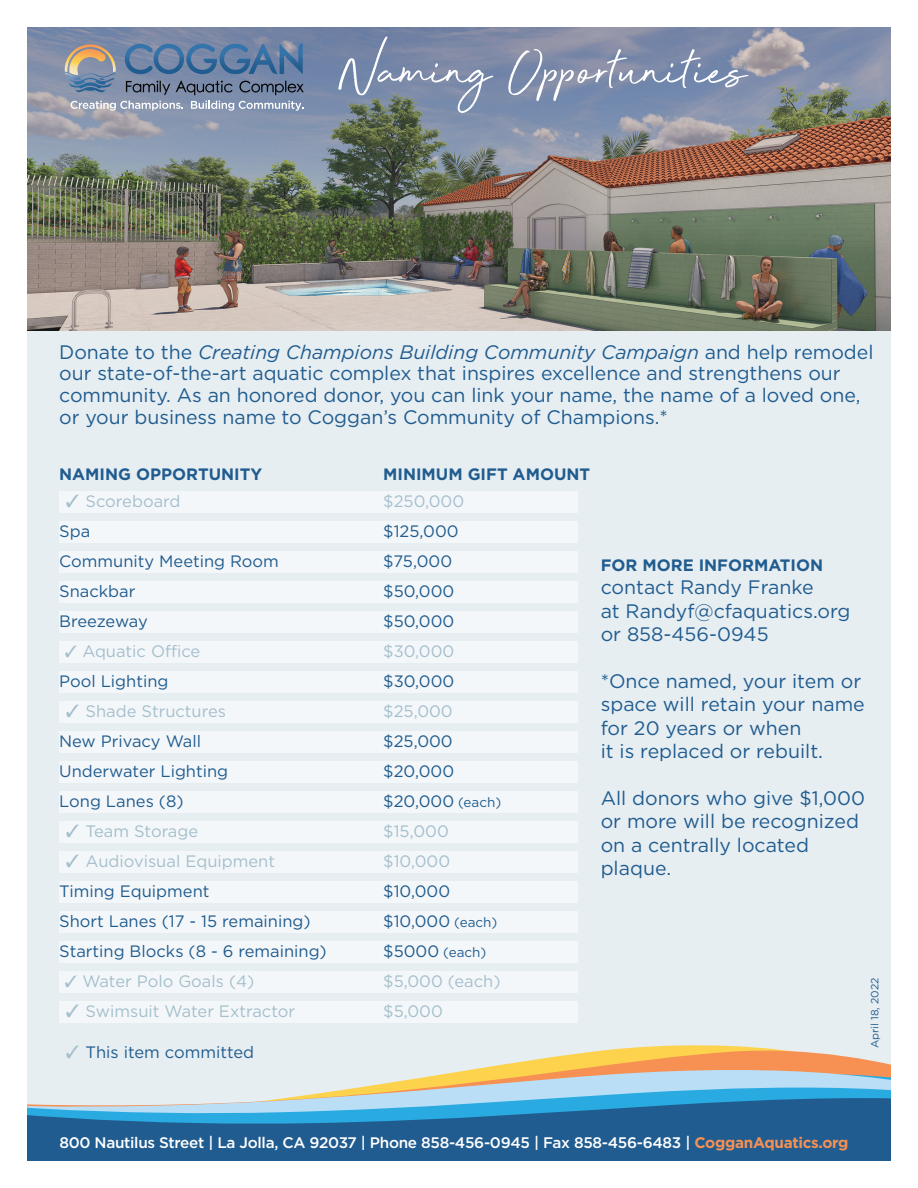
<style>
.page{position:relative;width:918px;height:1188px;background:#fff}
.page>*{position:absolute;margin:0;border:0;box-sizing:border-box;transform-origin:0 0}
.t1{font:66px "Beyond Infinity";color:#fff}
.t2{font:19.5px/23.4px "Gotham";color:#205c8f}
.t3{font:16.5px "Gotham";color:#205c8f}
.t4{font:16.5px "Gotham";color:#a4bfcd}
.t5{font:700 16.5px "Gotham";color:#205c8f}
.t6{font:500 15.3px "Gotham";letter-spacing:-.02em;color:#fff}
.t7{font:13.5px "Gotham";color:#205c8f}
.t8{font:10.5px "Gotham";color:#205c8f}
.s1{font-style:italic}
.s2{font-size:13.5px}
.s3{font-size:16.5px}
.s4{font-weight:700;color:#f69053}
</style>
<div class="page">
<img style="left:27px;top:27px;width:864px;height:305px">
<svg style="left:71px;top:101px;width:112px;height:10px"></svg>
<svg style="left:191px;top:101px;width:112px;height:10px"></svg>
<svg style="left:125px;top:44px;width:178px;height:30px"></svg>
<svg style="left:126px;top:81px;width:44px;height:14px"></svg>
<svg style="left:176px;top:81px;width:57px;height:14px"></svg>
<svg style="left:239px;top:81px;width:65px;height:14px"></svg>
<svg style="left:65px;top:44px;width:51px;height:48px"></svg>
<div style="left:27px;top:332px;width:864px;height:829px;background:#e7eef2"></div>
<svg style="left:476px;top:1047px;width:415px;height:22px"></svg>
<svg style="left:420px;top:1069px;width:471px;height:9px"></svg>
<svg style="left:27px;top:1079px;width:864px;height:82px;fill:#205c8f"></svg>
<div style="left:60px;top:491px;width:518px;height:22px;background:#f4f7f9"></div>
<div style="left:60px;top:521px;width:518px;height:22px;background:#f4f7f9"></div>
<div style="left:60px;top:551px;width:518px;height:22px;background:#f4f7f9"></div>
<div style="left:60px;top:581px;width:518px;height:22px;background:#f4f7f9"></div>
<div style="left:60px;top:611px;width:518px;height:22px;background:#f4f7f9"></div>
<div style="left:60px;top:641px;width:518px;height:22px;background:#f4f7f9"></div>
<div style="left:60px;top:671px;width:518px;height:22px;background:#f4f7f9"></div>
<div style="left:60px;top:701px;width:518px;height:22px;background:#f4f7f9"></div>
<div style="left:60px;top:731px;width:518px;height:22px;background:#f4f7f9"></div>
<div style="left:60px;top:761px;width:518px;height:22px;background:#f4f7f9"></div>
<div style="left:60px;top:791px;width:518px;height:22px;background:#f4f7f9"></div>
<div style="left:60px;top:821px;width:518px;height:22px;background:#f4f7f9"></div>
<div style="left:60px;top:851px;width:518px;height:22px;background:#f4f7f9"></div>
<div style="left:60px;top:881px;width:518px;height:22px;background:#f4f7f9"></div>
<div style="left:60px;top:911px;width:518px;height:22px;background:#f4f7f9"></div>
<div style="left:60px;top:941px;width:518px;height:22px;background:#f4f7f9"></div>
<div style="left:60px;top:971px;width:518px;height:22px;background:#f4f7f9"></div>
<div style="left:60px;top:1001px;width:518px;height:22px;background:#f4f7f9"></div>
<h1 class="t1" style="left:339px;top:31px;width:409px">Naming Opportunities</h1>
<p class="t2" style="left:59px;top:340px;width:816px;line-height:21.8px">Donate to the <span class="s1">Creating Champions Building Community Campaign</span> and help remodel our state-of-the-art aquatic complex that inspires excellence and strengthens our community. As an honored donor, you can link your name, the name of a loved one, or your business name to Coggan’s Community of Champions.*</p>
<p class="t5" style="left:59px;top:465px;width:205px">NAMING OPPORTUNITY</p>
<p class="t5" style="left:383px;top:465px;width:209px">MINIMUM GIFT AMOUNT</p>
<p class="t4" style="left:86px;top:492px;width:96px">Scoreboard</p>
<p class="t4" style="left:383px;top:492px;width:83px">$250,000</p>
<p class="t3" style="left:59px;top:522px;width:33px">Spa</p>
<p class="t3" style="left:383px;top:522px;width:77px">$125,000</p>
<p class="t3" style="left:59px;top:552px;width:221px">Community Meeting Room</p>
<p class="t3" style="left:383px;top:552px;width:70px">$75,000</p>
<p class="t3" style="left:59px;top:582px;width:78px">Snackbar</p>
<p class="t3" style="left:383px;top:582px;width:73px">$50,000</p>
<p class="t3" style="left:59px;top:612px;width:90px">Breezeway</p>
<p class="t3" style="left:383px;top:612px;width:73px">$50,000</p>
<p class="t4" style="left:82px;top:642px;width:120px">Aquatic Office</p>
<p class="t4" style="left:383px;top:642px;width:73px">$30,000</p>
<p class="t3" style="left:59px;top:672px;width:111px">Pool Lighting</p>
<p class="t3" style="left:383px;top:672px;width:73px">$30,000</p>
<p class="t4" style="left:86px;top:702px;width:142px">Shade Structures</p>
<p class="t4" style="left:383px;top:702px;width:71px">$25,000</p>
<p class="t3" style="left:59px;top:732px;width:143px">New Privacy Wall</p>
<p class="t3" style="left:383px;top:732px;width:71px">$25,000</p>
<p class="t3" style="left:59px;top:762px;width:171px">Underwater Lighting</p>
<p class="t3" style="left:383px;top:762px;width:72px">$20,000</p>
<p class="t3" style="left:59px;top:792px;width:126px">Long Lanes (8)</p>
<p class="t3" style="left:383px;top:792px;width:120px">$20,000 <span class="s2">(each)</span></p>
<p class="t4" style="left:86px;top:822px;width:114px">Team Storage</p>
<p class="t4" style="left:383px;top:822px;width:67px">$15,000</p>
<p class="t4" style="left:86px;top:852px;width:191px">Audiovisual Equipment</p>
<p class="t4" style="left:383px;top:852px;width:68px">$10,000</p>
<p class="t3" style="left:59px;top:882px;width:152px">Timing Equipment</p>
<p class="t3" style="left:383px;top:882px;width:68px">$10,000</p>
<p class="t3" style="left:59px;top:912px;width:253px">Short Lanes (17 - 15 remaining)</p>
<p class="t3" style="left:383px;top:912px;width:116px">$10,000 <span class="s2">(each)</span></p>
<p class="t3" style="left:59px;top:942px;width:269px">Starting Blocks (8 - 6 remaining)</p>
<p class="t7" style="left:383px;top:945px;width:105px"><span class="s3">$5000</span> (each)</p>
<p class="t4" style="left:82px;top:972px;width:173px">Water Polo Goals (4)</p>
<p class="t4" style="left:383px;top:972px;width:119px">$5,000 (each)</p>
<p class="t4" style="left:86px;top:1002px;width:211px">Swimsuit Water Extractor</p>
<p class="t4" style="left:383px;top:1002px;width:61px">$5,000</p>
<p class="t3" style="left:86px;top:1043px;width:170px">This item committed</p>
<p class="t5" style="left:601px;top:555px;width:224px">FOR MORE INFORMATION</p>
<p class="t2" style="left:601px;top:575px;width:251px">contact Randy Franke<br>at Randyf@cfaquatics.org or 858-456-0945</p>
<p class="t2" style="left:601px;top:669px;width:266px">*Once named, your item or space will retain your name for 20 years or when<br>it is replaced or rebuilt.</p>
<p class="t2" style="left:601px;top:786px;width:266px">All donors who give $1,000 or more will be recognized on a centrally located plaque.</p>
<p class="t8" style="left:869px;top:1048px;width:72px;rotate:-90deg">April 18, 2022</p>
<p class="t6" style="left:59px;top:1134px;width:791px">800 Nautilus Street | La Jolla, CA 92037 | Phone 858-456-0945 | Fax 858-456-6483 | <span class="s4">CogganAquatics.org</span></p>
</div>
